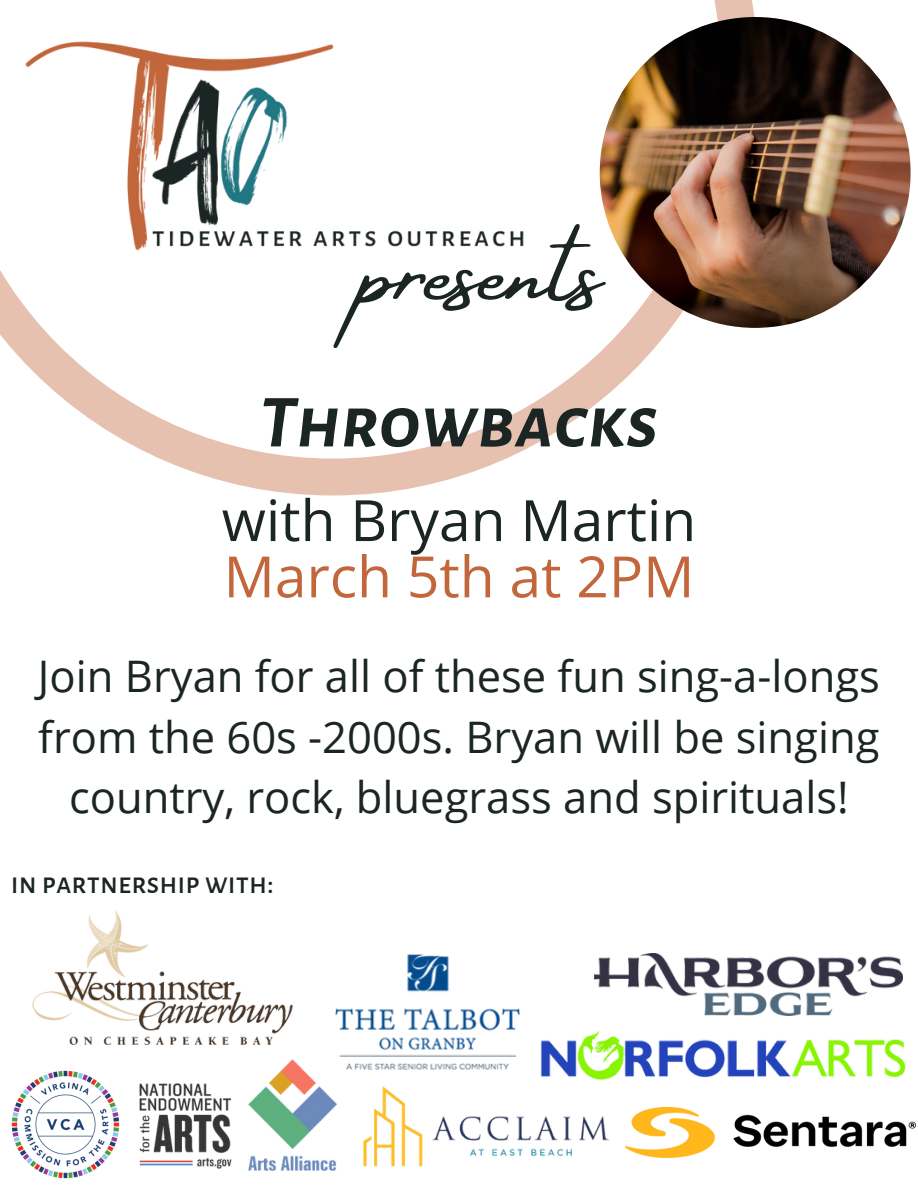
<style>
.page{position:relative;width:918px;height:1188px;background:#fff}
.page>*{position:absolute;margin:0;border:0;box-sizing:border-box;transform-origin:0 0}
.t1{font:108px "Amsterdam Four";color:#1b2524}
.t2{font:italic 700 75px "Alegreya Sans SC";color:#1b2524}
.t3{font:57px/56.2px "Open Sans";color:#1b2524}
.t4{font:43.5px/60.8px "Open Sans";color:#1b2524;text-align:center}
.t5{font:500 30px "Alegreya Sans SC";color:#1b2524}
.s1{color:#c2663b}
</style>
<div class="page">
<img style="left:139px;top:1083px;width:79px;height:86px">
<img style="left:594px;top:953px;width:309px;height:62px">
<img style="left:540px;top:1032px;width:366px;height:48px">
<img style="left:335px;top:954px;width:185px;height:116px">
<img style="left:218px;top:1046px;width:132px;height:125px">
<img style="left:363px;top:1086px;width:246px;height:81px">
<img style="left:11px;top:1070px;width:109px;height:109px">
<svg style="left:0;top:0;width:755px;height:495px"></svg>
<img style="left:625px;top:1107px;width:290px;height:51px">
<img style="left:32px;top:910px;width:299px;height:156px">
<img style="left:11px;top:30px;width:519px;height:230px">
<img style="left:600px;top:17px;width:311px;height:311px;border-radius:50%">
<p class="t1" style="left:361px;top:211px;width:243px">presents</p>
<p class="t2" style="left:259px;top:386px;width:401px">Throwbacks</p>
<p class="t3" style="left:222px;top:491px;width:476px">with Bryan Martin<br><span class="s1">March 5th at 2PM</span></p>
<p class="t4" style="left:38px;top:645px;width:843px">Join Bryan for all of these fun sing-a-longs from the 60s -2000s. Bryan will be singing country, rock, bluegrass and spirituals!</p>
<p class="t5" style="left:11px;top:869px;width:265px">in partnership with:</p>
</div>
